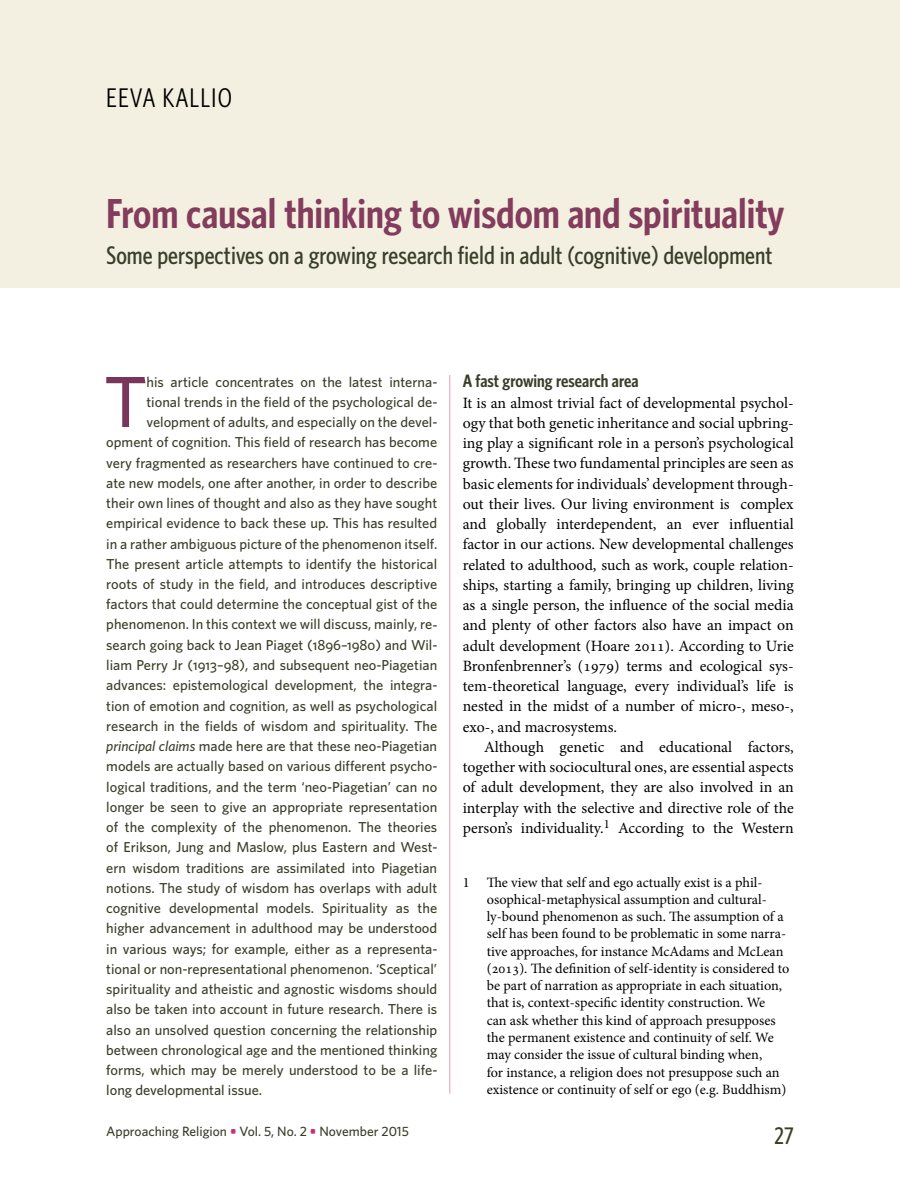
<style>
.page{position:relative;width:900px;height:1200px;background:#fff}
.page>*{position:absolute;margin:0;border:0;box-sizing:border-box;transform-origin:0 0}
.t1{font:500 72.45px "Whitney";color:#78365a}
.t2{font:600 42px "Whitney Condensed";color:#843c5d}
.t3{font:27px "Whitney Condensed";letter-spacing:.04em;color:#000}
.t4{font:500 25.5px "Whitney Condensed";color:#393e29}
.t5{font:500 24px "Whitney Condensed";color:#393e29}
.t6{font:600 18px "Whitney Condensed";color:#393e29}
.t7{font:15.75px/20.2px "Minion Pro";color:#000;text-align:justify}
.t8{font:500 14.4px "Whitney";color:#393e29}
.t9{font:14.25px/17.2px "Minion Pro";letter-spacing:-.005em;color:#000}
.t10{font:500 13.5px "Whitney";color:#393e29}
.s1{font-family:"Whitney Medium SC";font-weight:400}
.s2{font-style:italic}
.s3{font-weight:700;color:#c23272}
</style>
<div class="page">
<hr style="left:450px;top:375px;width:1px;height:719px;background:#e69cba">
<div style="left:0;top:0;width:900px;height:288px;background:#f3f0e1"></div>
<h3 class="t3" style="left:106px;top:81px;width:127px">EEVA KALLIO</h3>
<h2 class="t2" style="left:106px;top:188px;width:680px">From causal thinking to wisdom and spirituality</h2>
<h3 class="t4" style="left:106px;top:240px;width:668px">Some perspectives on a growing research field in adult (cognitive) development</h3>
<h1 class="t1" style="left:104px;top:357px;width:45px">T</h1>
<p class="t8" style="left:146px;top:373px;width:293px">his article concentrates on the latest interna-</p>
<p class="t8" style="left:146px;top:393px;width:293px">tional trends in the field of the psychological de-</p>
<p class="t8" style="left:146px;top:413px;width:293px">velopment of adults, and especially on the devel-</p>
<p class="t8" style="left:106px;top:433px;width:332px">opment of cognition. This field of research has become</p>
<p class="t8" style="left:106px;top:454px;width:333px">very fragmented as researchers have continued to cre-</p>
<p class="t8" style="left:106px;top:474px;width:332px">ate new models, one after another, in order to describe</p>
<p class="t8" style="left:106px;top:494px;width:332px">their own lines of thought and also as they have sought</p>
<p class="t8" style="left:106px;top:514px;width:332px">empirical evidence to back these up. This has resulted</p>
<p class="t8" style="left:106px;top:535px;width:332px">in a rather ambiguous picture of the phenomenon itself.</p>
<p class="t8" style="left:106px;top:555px;width:332px">The present article attempts to identify the historical</p>
<p class="t8" style="left:106px;top:575px;width:332px">roots of study in the field, and introduces descriptive</p>
<p class="t8" style="left:106px;top:595px;width:332px">factors that could determine the conceptual gist of the</p>
<p class="t8" style="left:106px;top:616px;width:333px">phenomenon. In this context we will discuss, mainly, re-</p>
<p class="t8" style="left:106px;top:636px;width:333px">search going back to Jean Piaget (<span class="s1">1896</span>–<span class="s1">1980</span>) and Wil-</p>
<p class="t8" style="left:106px;top:656px;width:332px">liam Perry Jr (<span class="s1">1913</span>–<span class="s1">98</span>), and subsequent neo-Piagetian</p>
<p class="t8" style="left:106px;top:676px;width:333px">advances: epistemological development, the integra-</p>
<p class="t8" style="left:106px;top:697px;width:332px">tion of emotion and cognition, as well as psychological</p>
<p class="t8" style="left:106px;top:717px;width:332px">research in the fields of wisdom and spirituality. The</p>
<p class="t8" style="left:106px;top:737px;width:332px"><span class="s2">principal claims</span> made here are that these neo-Piagetian</p>
<p class="t8" style="left:106px;top:757px;width:333px">models are actually based on various different psycho-</p>
<p class="t8" style="left:106px;top:778px;width:332px">logical traditions, and the term ‘neo-Piagetian’ can no</p>
<p class="t8" style="left:106px;top:798px;width:332px">longer be seen to give an appropriate representation</p>
<p class="t8" style="left:106px;top:818px;width:332px">of the complexity of the phenomenon. The theories</p>
<p class="t8" style="left:106px;top:838px;width:333px">of Erikson, Jung and Maslow, plus Eastern and West-</p>
<p class="t8" style="left:106px;top:859px;width:332px">ern wisdom traditions are assimilated into Piagetian</p>
<p class="t8" style="left:106px;top:879px;width:332px">notions. The study of wisdom has overlaps with adult</p>
<p class="t8" style="left:106px;top:899px;width:332px">cognitive developmental models. Spirituality as the</p>
<p class="t8" style="left:106px;top:919px;width:332px">higher advancement in adulthood may be understood</p>
<p class="t8" style="left:106px;top:940px;width:333px">in various ways; for example, either as a representa-</p>
<p class="t8" style="left:106px;top:960px;width:332px">tional or non-representational phenomenon. ‘Sceptical’</p>
<p class="t8" style="left:106px;top:980px;width:332px">spirituality and atheistic and agnostic wisdoms should</p>
<p class="t8" style="left:106px;top:1000px;width:332px">also be taken into account in future research. There is</p>
<p class="t8" style="left:106px;top:1021px;width:332px">also an unsolved question concerning the relationship</p>
<p class="t8" style="left:106px;top:1041px;width:332px">between chronological age and the mentioned thinking</p>
<p class="t8" style="left:106px;top:1061px;width:333px">forms, which may be merely understood to be a life-</p>
<p class="t8" style="left:106px;top:1081px;width:157px">long developmental issue.</p>
<p class="t10" style="left:106px;top:1123px;width:304px">Approaching Religion <span class="s3">•</span> Vol. 5, No. 2 <span class="s3">•</span> November 2015</p>
<p class="t6" style="left:463px;top:370px;width:177px">A fast growing research area</p>
<p class="t7" style="left:463px;top:392px;width:332px">It is an almost trivial fact of developmental psychol&shy;ogy that both genetic inheritance and social upbring&shy;ing play a significant role in a person’s psychological growth. These two fundamental principles are seen as basic elements for individuals’ development through&shy;out their lives. Our living environment is complex and globally interdependent, an ever influential factor in our actions. New developmental challenges related to adulthood, such as work, couple relation&shy;ships, starting a family, bringing up children, living as a single person, the influence of the social media and plenty of other factors also have an impact on adult development (Hoare 2011). According to Urie Bronfenbrenner’s (1979) terms and ecological sys&shy;tem-theoretical language, every individual’s life is nested in the midst of a number of micro-, meso-, exo-, and macrosystems.</p>
<p class="t7" style="left:463px;top:737px;width:332px;text-indent:21px">Although genetic and educational factors, together with sociocultural ones, are essential aspects of adult development, they are also involved in an interplay with the selective and directive role of the person’s individuality.<sup>1</sup> According to the Western</p>
<p class="t9" style="left:487px;top:874px;width:304px;text-indent:-24px">1 The view that self and ego actually exist is a phil&shy;osophical-metaphysical assumption and cultural&shy;ly-bound phenomenon as such. The assumption of a self has been found to be problematic in some narra&shy;tive approaches, for instance McAdams and McLean (2013). The definition of self-identity is considered to be part of narration as appropriate in each situation, that is, context-specific identity construction. We<br>can ask whether this kind of approach presupposes the permanent existence and continuity of self. We may consider the issue of cultural binding when,<br>for instance, a religion does not presuppose such an existence or continuity of self or ego (e.g. Buddhism)</p>
<h3 class="t5" style="left:775px;top:1121px;width:21px">27</h3>
</div>
